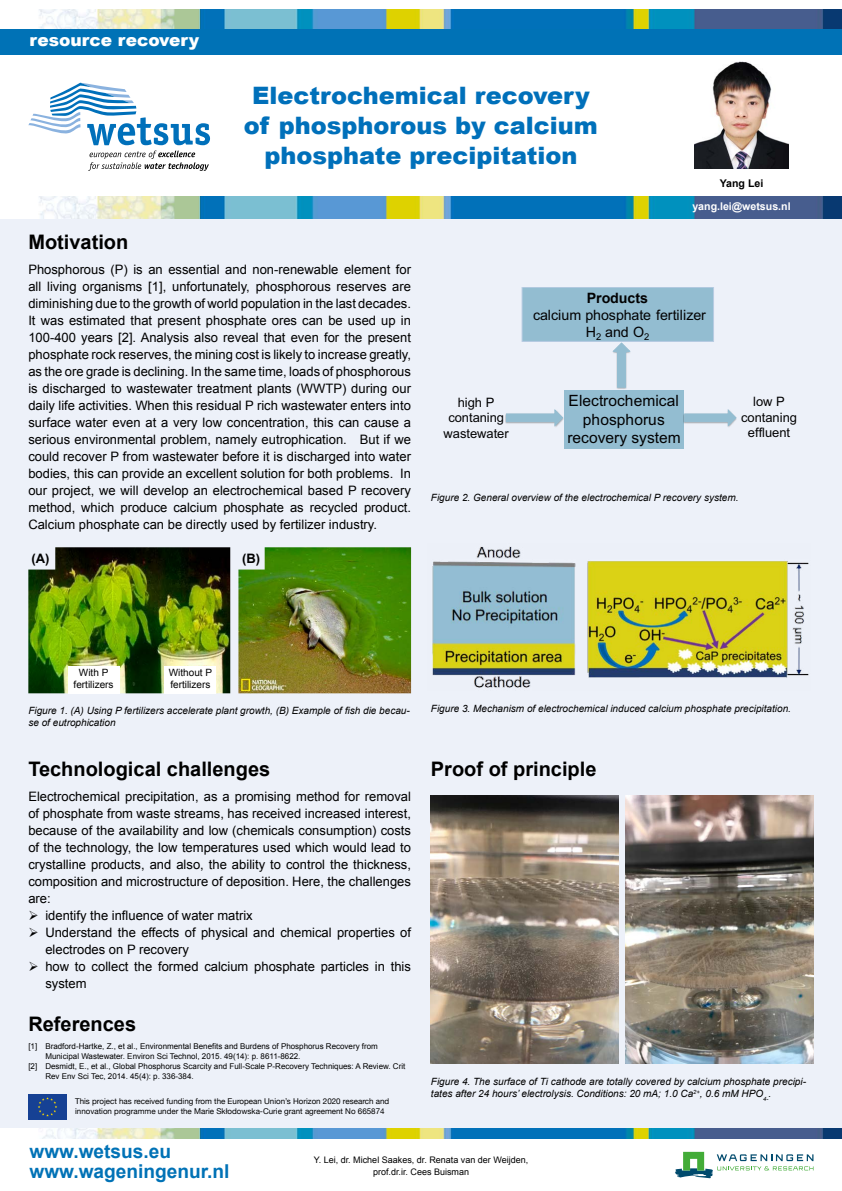
<style>
.page{position:relative;width:842px;height:1191px;background:#fff}
.page>*{position:absolute;margin:0;border:0;box-sizing:border-box;transform-origin:0 0}
.t1{font:900 24px/30px "Arial";color:#0070ba;text-align:center}
.t2{font:700 20px "Arial";color:#000}
.t3{font:700 19.1px/19.1px "Arial";color:#0072b6}
.t4{font:900 17px "Arial";color:#fff}
.t5{font:15.6px/18.6px "Arial";letter-spacing:.005em;color:#020203;text-align:center}
.t6{font:14.3px/16.8px "Arial";letter-spacing:-.005em;color:#020203;text-align:center}
.t7{font:700 14.3px "Arial";letter-spacing:-.005em;color:#020203}
.t8{font:13px/17px "Arial";color:#000;text-align:justify}
.t9{font:13px/15.6px "Arial";letter-spacing:-.005em;color:#020203;text-align:center}
.t10{font:700 13px "Arial";color:#000}
.t11{font:700 10.6px "Arial";color:#fff}
.t12{font:700 10.6px "Arial";color:#000}
.t13{font:italic 10px/12px "Arial";color:#000}
.t14{font:10px/12px "Arial";color:#000;text-align:center}
.t15{font:9px/12px "Arial";color:#000;text-align:center}
.t16{font:8px "Arial";color:#000}
.t17{font:8px/10px "Helvetica Neue";color:#000}
</style>
<div class="page">
<div style="left:0;top:203px;width:842px;height:933px;background:#edf1f9"></div>
<img style="left:39px;top:9px;width:803px;height:20px">
<div style="left:0;top:29px;width:842px;height:26px;background:#0072b6"></div>
<img style="left:0;top:1128px;width:842px;height:10px">
<svg style="left:28px;top:83px;width:182px;height:88px"></svg>
<img style="left:0;top:196px;width:842px;height:22px">
<img style="left:695px;top:62px;width:93px;height:107px">
<img style="left:28px;top:547px;width:202px;height:146px">
<img style="left:238px;top:547px;width:173px;height:146px">
<div style="left:68px;top:666px;width:51px;height:27px;background:#fff"></div>
<div style="left:165px;top:666px;width:51px;height:27px;background:#fff"></div>
<svg style="left:675px;top:1151px;width:138px;height:27px"></svg>
<svg style="left:505px;top:409px;width:59px;height:18px"></svg>
<div style="left:564px;top:390px;width:120px;height:59px;background:#93bdd1"></div>
<div style="left:522px;top:287px;width:191px;height:54px;background:#93bdd1"></div>
<div style="left:522px;top:287px;width:192px;height:55px;border:1px solid #bacde4"></div>
<svg style="left:684px;top:409px;width:53px;height:18px"></svg>
<svg style="left:612px;top:342px;width:19px;height:46px"></svg>
<img style="left:432px;top:546px;width:377px;height:142px">
<img style="left:431px;top:795px;width:188px;height:268px">
<img style="left:626px;top:795px;width:188px;height:268px">
<div style="left:28px;top:1094px;width:39px;height:25px;background:#164194"></div>
<svg style="left:38px;top:1097px;width:19px;height:19px"></svg>
<h3 class="t4" style="left:30px;top:31px;width:171px">resource recovery</h3>
<h1 class="t1" style="left:244px;top:81px;width:355px">Electrochemical recovery of phosphorous by calcium phosphate precipitation</h1>
<p class="t12" style="left:720px;top:177px;width:45px">Yang Lei</p>
<p class="t11" style="left:692px;top:200px;width:100px">yang.lei@wetsus.nl</p>
<h2 class="t2" style="left:28px;top:230px;width:101px">Motivation</h2>
<p class="t8" style="left:28px;top:261px;width:384px">Phosphorous (P) is an essential and non-renewable element for all living organisms [1], unfortunately, phosphorous reserves are diminishing due to the growth of world population in the last decades.<br>It was estimated that present phosphate ores can be used up in 100-400 years [2]. Analysis also reveal that even for the present phosphate rock reserves, the mining cost is likely to increase greatly, as the ore grade is declining. In the same time, loads of phosphorous is discharged to wastewater treatment plants (WWTP) during our daily life activities. When this residual P rich wastewater enters into surface water even at a very low concentration, this can cause a serious environmental problem, namely eutrophication. But if we could recover P from wastewater before it is discharged into water bodies, this can provide an excellent solution for both problems. In our project, we will develop an electrochemical based P recovery method, which produce calcium phosphate as recycled product.<br>Calcium phosphate can be directly used by fertilizer industry.</p>
<p class="t10" style="left:31px;top:551px;width:20px">(A)</p>
<p class="t10" style="left:242px;top:551px;width:20px">(B)</p>
<p class="t9" style="left:443px;top:394px;width:67px">high P contaning wastewater</p>
<p class="t7" style="left:587px;top:289px;width:63px">Products</p>
<p class="t6" style="left:533px;top:306px;width:174px">calcium phosphate fertilizer<br>H<sub>2</sub> and O<sub>2</sub></p>
<p class="t5" style="left:567px;top:391px;width:115px">Electrochemical phosphorus recovery system</p>
<p class="t9" style="left:741px;top:394px;width:57px">low P contaning effluent</p>
<p class="t13" style="left:431px;top:491px;width:309px">Figure 2. General overview of the electrochemical P recovery system.</p>
<p class="t14" style="left:74px;top:667px;width:41px">With P fertilizers</p>
<p class="t14" style="left:169px;top:667px;width:45px;text-align:left">Without P fertilizers</p>
<p class="t13" style="left:28px;top:704px;width:383px">Figure 1. (A) Using P fertilizers accelerate plant growth, (B) Example of fish die becau&shy;se of eutrophication</p>
<h2 class="t2" style="left:28px;top:757px;width:243px">Technological challenges</h2>
<p class="t8" style="left:28px;top:788px;width:384px">Electrochemical precipitation, as a promising method for removal</p>
<p class="t8" style="left:28px;top:805px;width:384px">of phosphate from waste streams, has received increased interest,</p>
<p class="t8" style="left:28px;top:822px;width:384px">because of the availability and low (chemicals consumption) costs</p>
<p class="t8" style="left:28px;top:839px;width:384px">of the technology, the low temperatures used which would lead to</p>
<p class="t8" style="left:28px;top:856px;width:384px">crystalline products, and also, the ability to control the thickness,</p>
<p class="t8" style="left:28px;top:873px;width:384px">composition and microstructure of deposition. Here, the challenges</p>
<p class="t8" style="left:28px;top:890px;width:24px">are:</p>
<p class="t8" style="left:45px;top:907px;width:209px">identify the influence of water matrix</p>
<p class="t8" style="left:45px;top:924px;width:367px">Understand the effects of physical and chemical properties of</p>
<p class="t8" style="left:45px;top:941px;width:145px">electrodes on P recovery</p>
<p class="t8" style="left:45px;top:958px;width:367px">how to collect the formed calcium phosphate particles in this</p>
<p class="t8" style="left:45px;top:975px;width:43px">system</p>
<h2 class="t2" style="left:28px;top:1012px;width:109px">References</h2>
<p class="t16" style="left:28px;top:1041px;width:351px">[1] Bradford-Hartke, Z., et al., Environmental Benefits and Burdens of Phosphorus Recovery from</p>
<p class="t16" style="left:45px;top:1051px;width:257px">Municipal Wastewater. Environ Sci Technol, 2015. 49(14): p. 8611-8622.</p>
<p class="t16" style="left:28px;top:1061px;width:379px">[2] Desmidt, E., et al., Global Phosphorus Scarcity and Full-Scale P-Recovery Techniques: A Review. Crit</p>
<p class="t16" style="left:45px;top:1071px;width:150px">Rev Env Sci Tec, 2014. 45(4): p. 336-384.</p>
<p class="t17" style="left:75px;top:1096px;width:316px">This project has received funding from the European Union’s Horizon 2020 research and innovation programme under the Marie Skłodowska-Curie grant agreement No 665874</p>
<p class="t13" style="left:431px;top:702px;width:362px">Figure 3. Mechanism of electrochemical induced calcium phosphate precipitation.</p>
<h2 class="t2" style="left:431px;top:757px;width:167px">Proof of principle</h2>
<p class="t13" style="left:431px;top:1075px;width:377px">Figure 4. The surface of Ti cathode are totally covered by calcium phosphate precipi&shy;tates after 24 hours’ electrolysis. Conditions: 20 mA; 1.0 Ca<sup>2+</sup>, 0.6 mM HPO<sub>4-</sub>.</p>
<h3 class="t3" style="left:30px;top:1142px;width:202px">www.wetsus.eu www.wageningenur.nl</h3>
<p class="t15" style="left:314px;top:1153px;width:216px">Y. Lei, dr. Michel Saakes, dr. Renata van der Weijden, prof.dr.ir. Cees Buisman</p>
</div>
